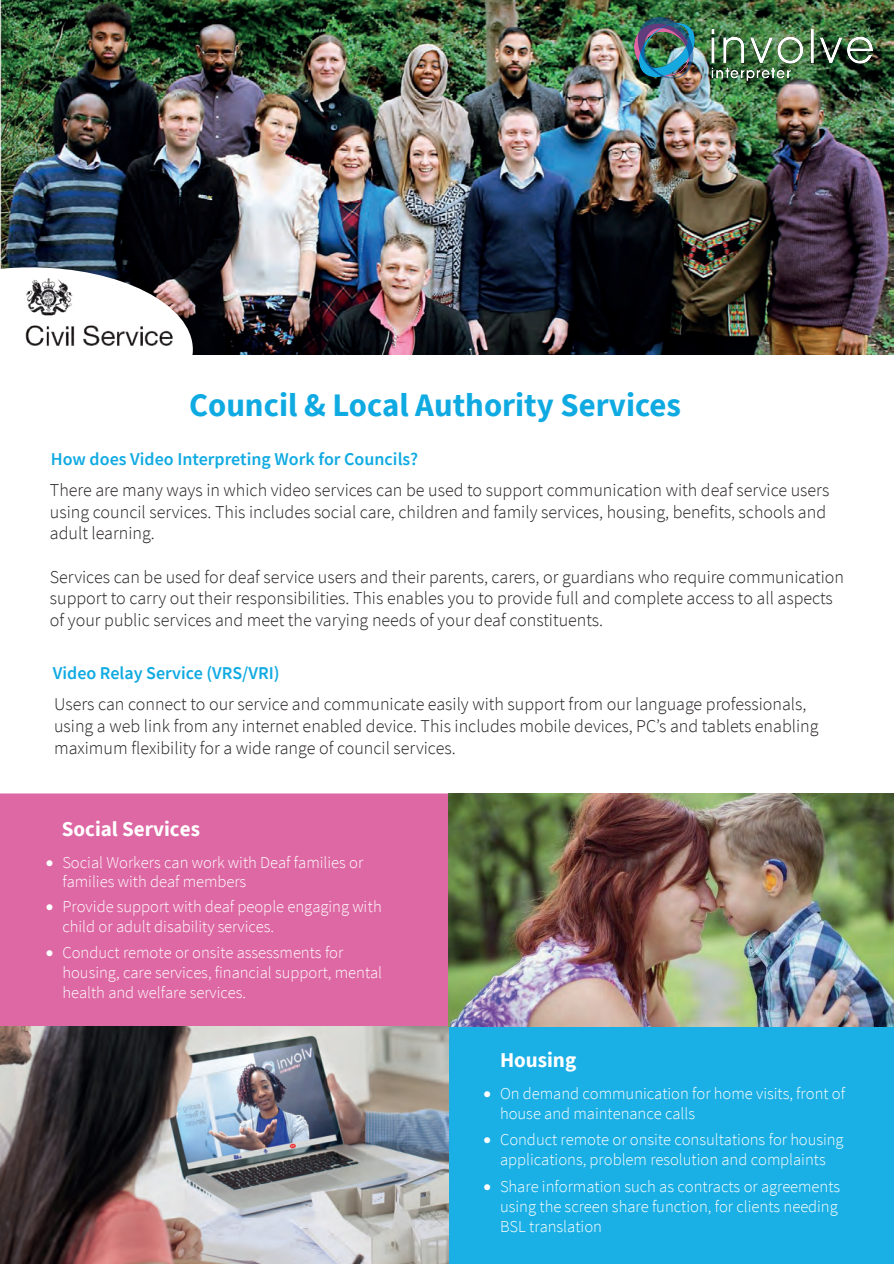
<style>
.page{position:relative;width:894px;height:1264px;background:#fff}
.page>*{position:absolute;margin:0;border:0;box-sizing:border-box;transform-origin:0 0}
.t1{font:700 32.7px "Source Sans Pro";color:#10aae2}
.t2{font:700 21px "Source Sans Pro";color:#fff}
.t3{font:300 18px/21.6px "Source Sans Pro";color:#231f20}
.t4{font:600 18px "Source Sans Pro";color:#10aae2}
.t5{font:300 16.5px/20px "Source Sans Pro";color:#fff}
.t6{font:16.5px "Symbol";color:#fff}
</style>
<div class="page">
<img style="left:0;top:0;width:893px;height:355px">
<img style="left:18px;top:257px;width:171px;height:10px">
<div style="left:0;top:793px;width:448px;height:233px;background:#de68a4"></div>
<div style="left:423px;top:1026px;width:470px;height:237px;background:#1aafe5"></div>
<img style="left:0;top:1026px;width:448px;height:237px">
<img style="left:448px;top:793px;width:445px;height:233px">
<svg style="left:0;top:267px;width:193px;height:88px"></svg>
<img style="left:20px;top:274px;width:152px;height:76px">
<img style="left:634px;top:18px;width:237px;height:62px">
<h1 class="t1" style="left:189px;top:382px;width:493px">Council &amp; Local Authority Services</h1>
<p class="t4" style="left:51px;top:447px;width:368px">How does Video Interpreting Work for Councils?</p>
<p class="t3" style="left:50px;top:479px;width:780px">There are many ways in which video services can be used to support communication with deaf service users using council services. This includes social care, children and family services, housing, benefits, schools and adult learning.</p>
<p class="t3" style="left:50px;top:565px;width:795px">Services can be used for deaf service users and their parents, carers, or guardians who require communication support to carry out their responsibilities. This enables you to provide full and complete access to all aspects of your public services and meet the varying needs of your deaf constituents.</p>
<p class="t4" style="left:53px;top:661px;width:228px">Video Relay Service (VRS/VRI)</p>
<p class="t3" style="left:54px;top:693px;width:765px">Users can connect to our service and communicate easily with support from our language professionals, using a web link from any internet enabled device. This includes mobile devices, PC’s and tablets enabling maximum flexibility for a wide range of council services.</p>
<p class="t6" style="left:46px;top:850px;width:9px">•</p>
<p class="t6" style="left:46px;top:895px;width:9px">•</p>
<p class="t6" style="left:46px;top:941px;width:9px">•</p>
<p class="t2" style="left:62px;top:814px;width:140px">Social Services</p>
<p class="t5" style="left:62px;top:852px;width:302px">Social Workers can work with Deaf families or families with deaf members</p>
<p class="t5" style="left:62px;top:896px;width:321px">Provide support with deaf people engaging with child or adult disability services.</p>
<p class="t5" style="left:62px;top:942px;width:321px">Conduct remote or onsite assessments for housing, care services, financial support, mental health and welfare services.</p>
<p class="t2" style="left:500px;top:1045px;width:78px">Housing</p>
<p class="t5" style="left:500px;top:1083px;width:346px;text-indent:-17px">• On demand communication for home visits, front of house and maintenance calls</p>
<p class="t5" style="left:483px;top:1129px;width:361px;text-align:center">• Conduct remote or onsite consultations for housing applications, problem resolution and complaints</p>
<p class="t5" style="left:500px;top:1176px;width:341px;text-indent:-17px">• Share information such as contracts or agreements using the screen share function, for clients needing<br>BSL translation</p>
</div>
